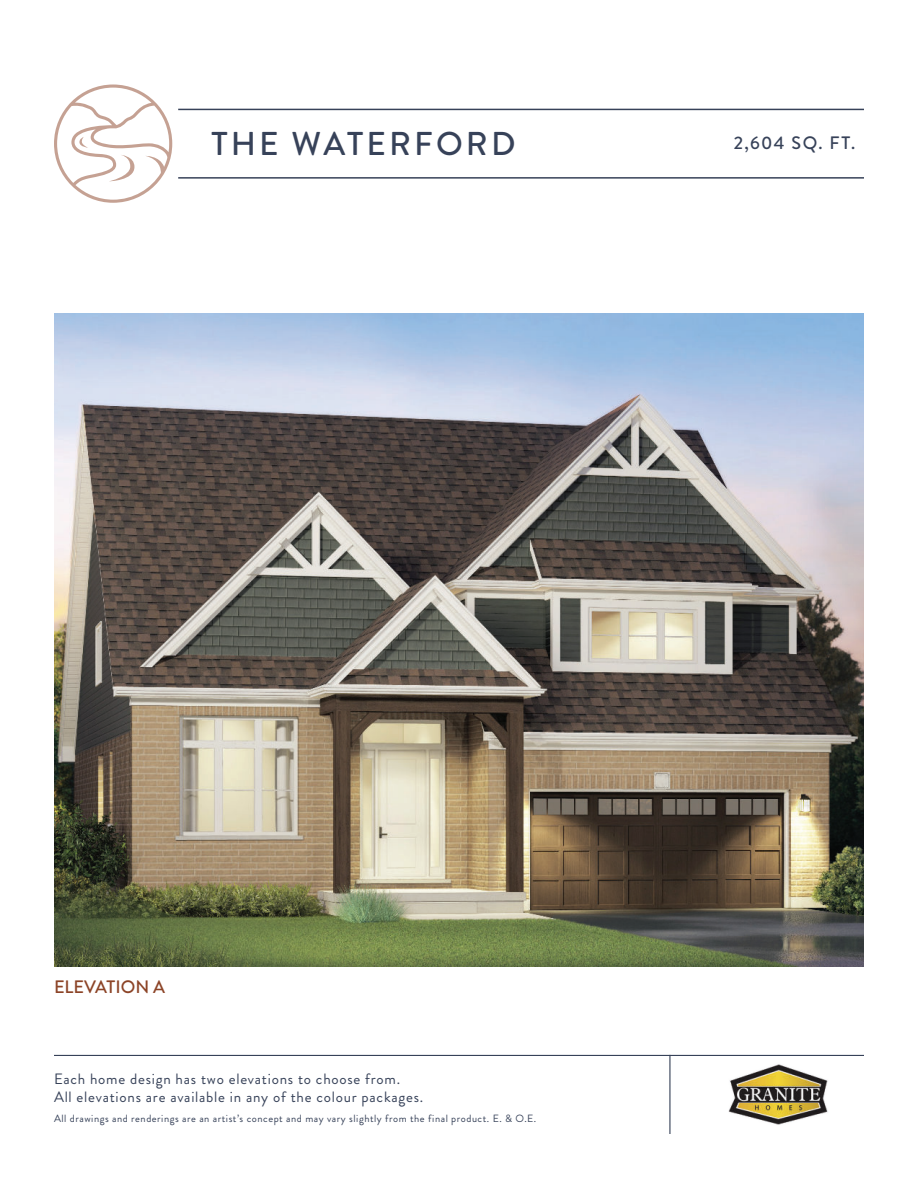
<style>
.page{position:relative;width:918px;height:1188px;background:#fff}
.page>*{position:absolute;margin:0;border:0;box-sizing:border-box;transform-origin:0 0}
.t1{font:500 33px "Brandon Grotesque";letter-spacing:.095em;color:#374259}
.t2{font:500 18px "Brandon Grotesque";letter-spacing:.085em;color:#374259}
.t3{font:500 18px "Brandon Grotesque";color:#8c4427}
.t4{font:15px/18px "Brandon Grotesque";letter-spacing:.05em;color:#374259}
.t5{font:10.5px "Brandon Grotesque";letter-spacing:.05em;color:#374259}
</style>
<div class="page">
<img style="left:54px;top:313px;width:810px;height:654px">
<hr style="left:54px;top:1055px;width:810px;height:1px;background:#374259">
<hr style="left:178px;top:109px;width:686px;height:1px;background:#374259">
<hr style="left:178px;top:177px;width:686px;height:2px;background:#374259">
<svg style="left:54px;top:84px;width:118px;height:119px"></svg>
<hr style="left:669px;top:1055px;width:2px;height:79px;background:#374259">
<img style="left:728px;top:1064px;width:100px;height:61px">
<h1 class="t1" style="left:211px;top:131px;width:306px">THE WATERFORD</h1>
<p class="t2" style="left:734px;top:136px;width:123px">2,604 SQ. FT.</p>
<p class="t3" style="left:54px;top:981px;width:113px">ELEVATION A</p>
<p class="t4" style="left:54px;top:1072px;width:371px">Each home design has two elevations to choose from.<br>All elevations are available in any of the colour packages.</p>
<p class="t5" style="left:54px;top:1114px;width:484px">All drawings and renderings are an artist’s concept and may vary slightly from the final product. E. &amp; O.E.</p>
</div>
